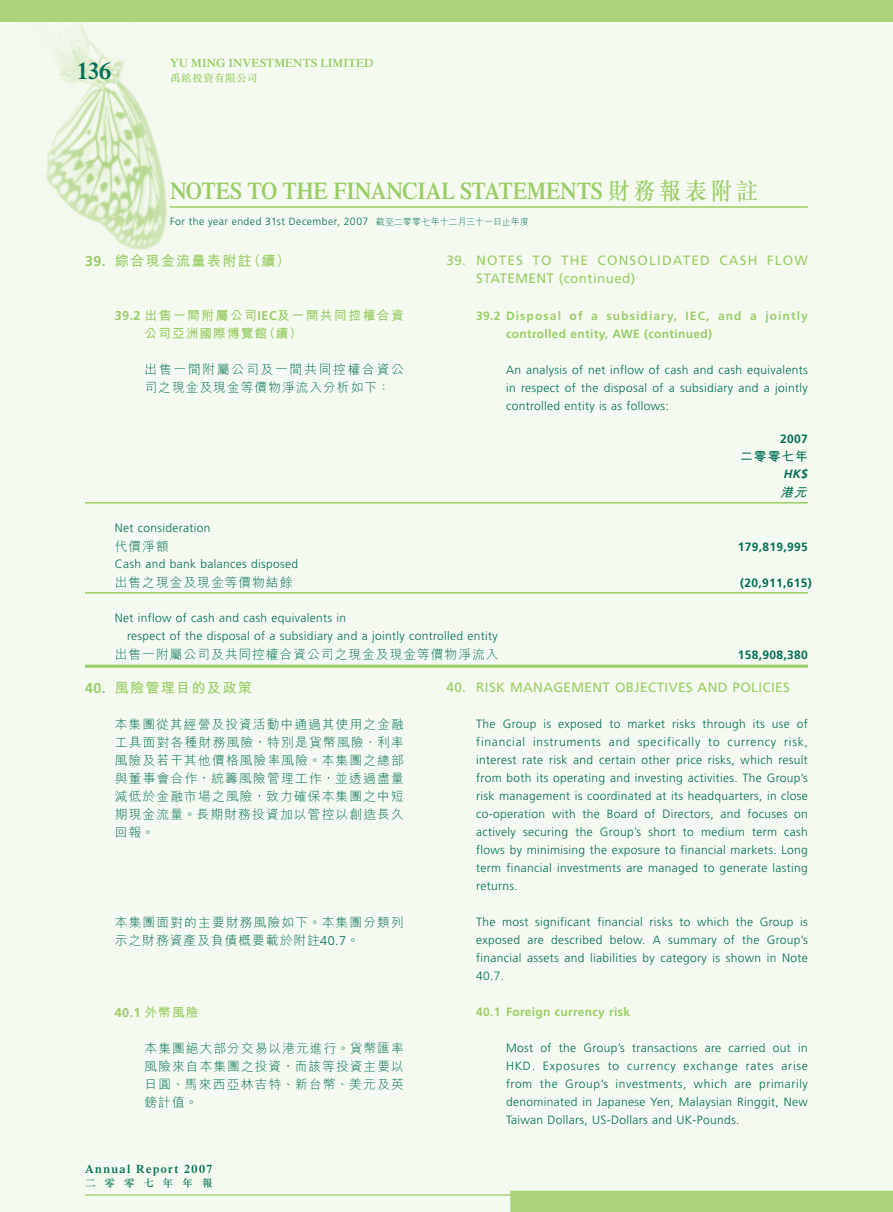
<style>
.page{position:relative;width:893px;height:1212px;background:#fff}
.page>*{position:absolute;margin:0;border:0;box-sizing:border-box;transform-origin:0 0}
.t1{font:600 24px "Times LT Std";letter-spacing:-.01em;color:#99cd65;scale:.9 1}
.t2{font:600 24px "Times LT Std";color:#006e53}
.t3{font:14.25px "M Hei HK Bold B5 pc H";letter-spacing:.08em;color:#99cd65}
.t4{font:13.5px/18px "Frutiger LT Std";letter-spacing:.085em;color:#99cd65}
.t5{font:13.5px "Frutiger LT Std";letter-spacing:.03em;color:#99cd65}
.t6{font:12.75px/18px "M Hei HK Light B5 pc H";letter-spacing:.08em;color:#006e53;text-align:justify}
.t7{font:12.75px/18px "M Hei HK Bold B5 pc H";letter-spacing:.115em;color:#99cd65}
.t8{font:12.75px/18px "M Hei HK Light B5 pc H";letter-spacing:.14em;color:#006e53}
.t9{font:700 12.75px "Frutiger LT Std";color:#99cd65}
.t10{font:12.75px "M Hei HK Bold B5 pc H";letter-spacing:.08em;color:#006e53}
.t11{font:italic 12.75px "M Hei HK Bold B5 pc H";color:#006e53}
.t12{font:300 12px/18px "Frutiger LT Std";letter-spacing:.03em;color:#006e53;text-align:justify}
.t13{font:700 12px/18px "Frutiger LT Std";letter-spacing:.09em;color:#99cd65}
.t14{font:700 12px "Frutiger LT Std";letter-spacing:.03em;color:#006e53}
.t15{font:600 12px "Times LT Std";letter-spacing:.01em;color:#99cd65}
.t16{font:700 12px "Frutiger LT Std";letter-spacing:.03em;color:#99cd65}
.t17{font:600 12px "Times LT Std";letter-spacing:.125em;color:#006e53}
.t18{font:italic 700 12px "Frutiger LT Std";color:#006e53}
.t19{font:300 10.5px "Frutiger LT Std";letter-spacing:.04em;color:#006e53}
.t20{font:10.5px "M Sung HK Medium B5 pc H";letter-spacing:-.005em;color:#99cd65;scale:1.05 1}
.t21{font:10.5px "M Sung HK Medium B5 pc H";letter-spacing:.86em;color:#006e53}
.s1{font-family:"M Sung HK Medium B5 pc H";font-weight:400}
.s2{font-family:"M Hei HK Light B5 pc H";font-weight:400;font-size:9px}
.s3{font-family:"Frutiger LT Std";font-weight:700}
.s4{font-family:"Frutiger LT Std";font-weight:300}
.s5{font-family:"M Hei HK Bold B5 pc H";font-weight:400}
</style>
<div class="page">
<div style="left:0;top:21px;width:872px;height:1191px;background:#f5faf0"></div>
<hr style="left:170px;top:206px;width:638px;height:2px;background:#99cd65">
<hr style="left:85px;top:1194px;width:723px;height:2px;background:#aad37c">
<div style="left:0;top:0;width:893px;height:21px;background:#aad37c"></div>
<div style="left:510px;top:1191px;width:383px;height:21px;background:#aad37c"></div>
<hr style="left:85px;top:502px;width:723px;height:1px;background:#99cd65">
<hr style="left:85px;top:592px;width:723px;height:1px;background:#99cd65">
<hr style="left:85px;top:665px;width:723px;height:3px;background:#99cd65">
<h1 class="t2" style="left:77px;top:63px;width:36px">136</h1>
<p class="t15" style="left:170px;top:59px;width:205px">YU MING INVESTMENTS LIMITED</p>
<p class="t20" style="left:170px;top:74px;width:85px">禹銘投資有限公司</p>
<h1 class="t1" style="left:170px;top:182px;width:655px">NOTES TO THE FINANCIAL STATEMENTS <span class="s1">財務報表附註</span></h1>
<p class="t19" style="left:170px;top:215px;width:360px">For the year ended 31st December, 2007 <span class="s2">截至二零零七年十二月三十一日止年度</span></p>
<p class="t3" style="left:85px;top:255px;width:207px"><span class="s3">39.</span> 綜合現金流量表附註（續）</p>
<p class="t7" style="left:145px;top:308px;width:261px;text-indent:-30px"><span class="s3">39.2</span> 出售一間附屬公司<span class="s3">IEC</span>及一間共同控權合資公司亞洲國際博覽館（續）</p>
<p class="t8" style="left:145px;top:362px;width:261px">出售一間附屬公司及一間共同控權合資公司之現金及現金等價物淨流入分析如下：</p>
<p class="t4" style="left:476px;top:252px;width:333px;text-indent:-30px">39. NOTES TO THE CONSOLIDATED CASH FLOW<br>STATEMENT (continued)</p>
<p class="t13" style="left:506px;top:306px;width:303px;text-indent:-30px">39.2 Disposal of a subsidiary, IEC, and a jointly controlled entity, AWE (continued)</p>
<p class="t12" style="left:506px;top:362px;width:303px">An analysis of net inflow of cash and cash equivalents in respect of the disposal of a subsidiary and a jointly controlled entity is as follows:</p>
<p class="t14" style="left:780px;top:431px;width:29px">2007</p>
<p class="t10" style="left:740px;top:451px;width:69px">二零零七年</p>
<p class="t18" style="left:784px;top:467px;width:26px">HK$</p>
<p class="t11" style="left:780px;top:487px;width:31px">港元</p>
<p class="t12" style="left:115px;top:520px;width:97px">Net consideration</p>
<p class="t6" style="left:115px;top:539px;width:55px">代價淨額</p>
<p class="t14" style="left:738px;top:539px;width:72px">179,819,995</p>
<p class="t12" style="left:115px;top:556px;width:185px">Cash and bank balances disposed</p>
<p class="t6" style="left:115px;top:575px;width:179px">出售之現金及現金等價物結餘</p>
<p class="t14" style="left:740px;top:575px;width:73px">(20,911,615)</p>
<p class="t12" style="left:127px;top:610px;width:372px;text-indent:-12px">Net inflow of cash and cash equivalents in<br>respect of the disposal of a subsidiary and a jointly controlled entity</p>
<p class="t6" style="left:115px;top:647px;width:385px">出售一附屬公司及共同控權合資公司之現金及現金等價物淨流入</p>
<p class="t14" style="left:738px;top:647px;width:72px">158,908,380</p>
<p class="t5" style="left:446px;top:679px;width:345px">40. RISK MANAGEMENT OBJECTIVES AND POLICIES</p>
<p class="t12" style="left:476px;top:716px;width:333px">The Group is exposed to market risks through its use of financial instruments and specifically to currency risk, interest rate risk and certain other price risks, which result from both its operating and investing activities. The Group’s risk management is coordinated at its headquarters, in close co-operation with the Board of Directors, and focuses on actively securing the Group’s short to medium term cash flows by minimising the exposure to financial markets. Long term financial investments are managed to generate lasting returns.</p>
<p class="t12" style="left:476px;top:914px;width:333px">The most significant financial risks to which the Group is exposed are described below. A summary of the Group’s financial assets and liabilities by category is shown in Note 40.7.</p>
<p class="t16" style="left:476px;top:1004px;width:156px">40.1 Foreign currency risk</p>
<p class="t12" style="left:506px;top:1040px;width:303px">Most of the Group’s transactions are carried out in HKD. Exposures to currency exchange rates arise from the Group’s investments, which are primarily denominated in Japanese Yen, Malaysian Ringgit, New Taiwan Dollars, US-Dollars and UK-Pounds.</p>
<p class="t3" style="left:85px;top:682px;width:168px"><span class="s3">40.</span> 風險管理目的及政策</p>
<p class="t6" style="left:115px;top:717px;width:291px">本集團從其經營及投資活動中通過其使用之金融工具面對各種財務風險，特別是貨幣風險、利率風險及若干其他價格風險率風險。本集團之總部與董事會合作，統籌風險管理工作，並透過盡量減低於金融市場之風險，致力確保本集團之中短期現金流量。長期財務投資加以管控以創造長久回報。</p>
<p class="t6" style="left:115px;top:915px;width:291px">本集團面對的主要財務風險如下。本集團分類列示之財務資產及負債概要載於附註<span class="s4">40.7</span>。</p>
<p class="t9" style="left:115px;top:1005px;width:85px">40.1 <span class="s5">外幣風險</span></p>
<p class="t6" style="left:145px;top:1041px;width:261px">本集團絕大部分交易以港元進行。貨幣匯率風險來自本集團之投資，而該等投資主要以日圓、馬來西亞林吉特、新台幣、美元及英鎊計值。</p>
<p class="t17" style="left:85px;top:1164px;width:129px">Annual Report 2007</p>
<p class="t21" style="left:85px;top:1179px;width:129px">二零零七年年報</p>
</div>
